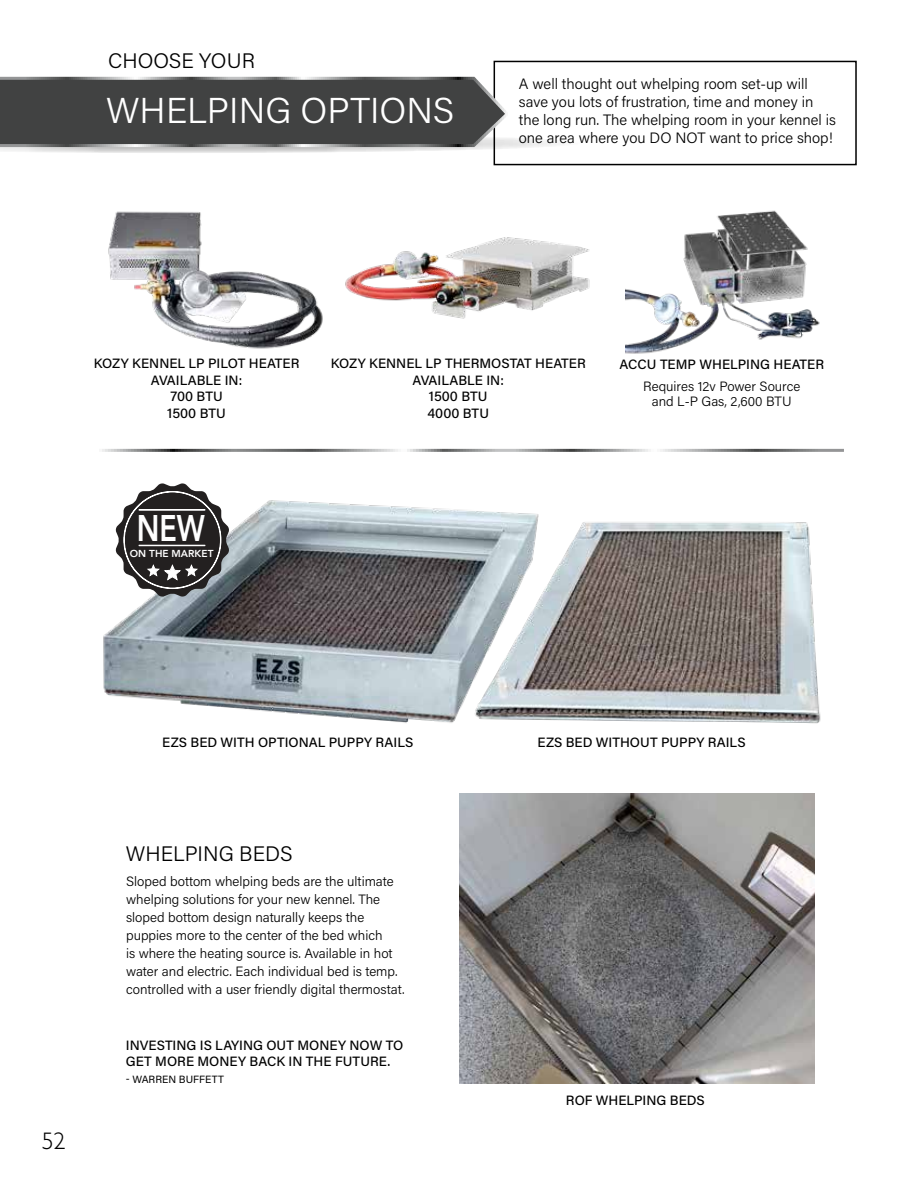
<style>
.page{position:relative;width:918px;height:1188px;background:#fff}
.page>*{position:absolute;margin:0;border:0;box-sizing:border-box;transform-origin:0 0}
.t1{font:800 36.9px "Avenir";color:#fff;scale:.77 1}
.t2{font:300 36px "Acumin Pro";color:#fff}
.t3{font:300 24px "Humanist 521 BT";color:#000}
.t4{font:300 21px "Acumin Pro";color:#000}
.t5{font:300 15px/18px "Acumin Pro";color:#000}
.t6{font:300 13.5px/18px "Acumin Pro";color:#000;text-align:center}
.t7{font:500 13.5px/16.5px "Acumin Pro";color:#000;text-align:center}
.t8{font:10.5px "Acumin Pro";color:#000}
.t9{font:800 10.05px "Avenir";color:#fff}
</style>
<div class="page">
<img style="left:345px;top:237px;width:245px;height:82px">
<img style="left:108px;top:211px;width:215px;height:138px">
<img style="left:625px;top:210px;width:195px;height:144px">
<svg style="left:0;top:60px;width:857px;height:106px"></svg>
<img style="left:103px;top:500px;width:364px;height:223px">
<img style="left:467px;top:511px;width:354px;height:213px">
<svg style="left:115px;top:483px;width:114px;height:114px"></svg>
<img style="left:459px;top:794px;width:355px;height:289px">
<h3 class="t4" style="left:108px;top:46px;width:148px">CHOOSE YOUR</h3>
<h2 class="t2" style="left:106px;top:86px;width:350px">WHELPING OPTIONS</h2>
<p class="t5" style="left:519px;top:75px;width:319px">A well thought out whelping room set-up will save you lots of frustration, time and money in the long run. The whelping room in your kennel is one area where you DO NOT want to price shop!</p>
<p class="t7" style="left:94px;top:355px;width:207px">KOZY KENNEL LP PILOT HEATER<br>AVAILABLE IN:<br>700 BTU<br>1500 BTU</p>
<p class="t7" style="left:331px;top:355px;width:256px">KOZY KENNEL LP THERMOSTAT HEATER<br>AVAILABLE IN:<br>1500 BTU<br>4000 BTU</p>
<p class="t7" style="left:619px;top:355px;width:206px">ACCU TEMP WHELPING HEATER</p>
<p class="t6" style="left:643px;top:378px;width:159px;line-height:15px">Requires 12v Power Source and L-P Gas, 2,600 BTU</p>
<h1 class="t1" style="left:137px;top:500px;width:90px">NEW</h1>
<p class="t9" style="left:130px;top:546px;width:85px">ON THE MARKET</p>
<h3 class="t3" style="left:41px;top:1126px;width:26px">52</h3>
<p class="t7" style="left:162px;top:734px;width:253px">EZS BED WITH OPTIONAL PUPPY RAILS</p>
<p class="t7" style="left:537px;top:734px;width:210px">EZS BED WITHOUT PUPPY RAILS</p>
<h3 class="t4" style="left:126px;top:840px;width:168px">WHELPING BEDS</h3>
<p class="t6" style="left:126px;top:872px;width:280px;text-align:left">Sloped bottom whelping beds are the ultimate whelping solutions for your new kennel. The sloped bottom design naturally keeps the puppies more to the center of the bed which<br>is where the heating source is. Available in hot water and electric. Each individual bed is temp. controlled with a user friendly digital thermostat.</p>
<p class="t7" style="left:126px;top:1036px;width:279px;text-align:left">INVESTING IS LAYING OUT MONEY NOW TO<br>GET MORE MONEY BACK IN THE FUTURE.</p>
<p class="t8" style="left:126px;top:1072px;width:100px">- WARREN BUFFETT</p>
<p class="t7" style="left:566px;top:1092px;width:140px">ROF WHELPING BEDS</p>
</div>
